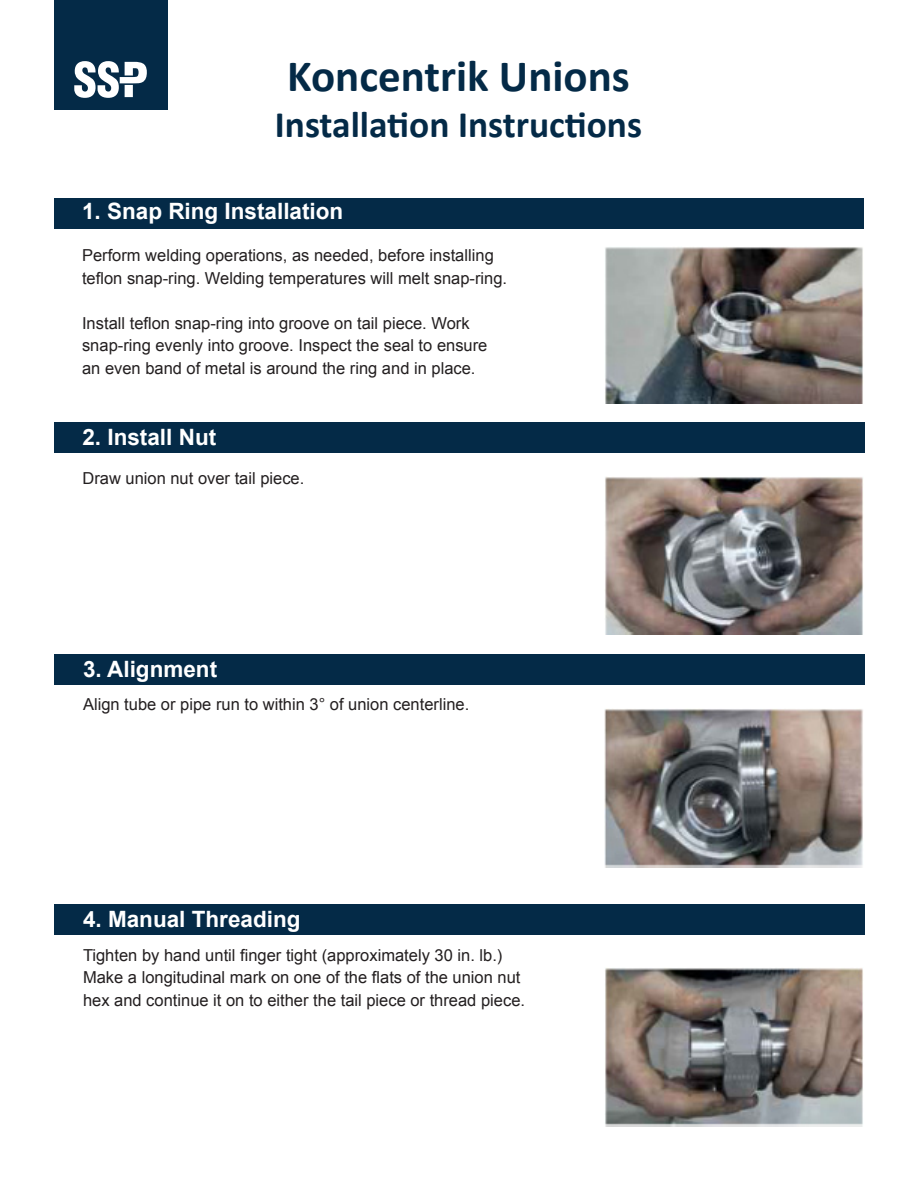
<style>
.page{position:relative;width:918px;height:1188px;background:#fff}
.page>*{position:absolute;margin:0;border:0;box-sizing:border-box;transform-origin:0 0}
.t1{font:700 45px "Calibri";color:#042a47}
.t2{font:700 37.5px "Calibri";color:#042a47}
.t3{font:700 22.5px "Arial";color:#fff}
.t4{font:16.5px/22.5px "Arial";color:#231f20}
</style>
<div class="page">
<div style="left:54px;top:0;width:113px;height:109px;background:#042a47"></div>
<svg style="left:74px;top:61px;width:73px;height:37px"></svg>
<div style="left:54px;top:199px;width:810px;height:30px;background:#042a47"></div>
<div style="left:54px;top:422px;width:810px;height:31px;background:#042a47"></div>
<div style="left:54px;top:655px;width:810px;height:30px;background:#042a47"></div>
<div style="left:54px;top:904px;width:810px;height:31px;background:#042a47"></div>
<img style="left:605px;top:247px;width:258px;height:157px">
<img style="left:605px;top:477px;width:258px;height:157px">
<img style="left:604px;top:709px;width:259px;height:159px">
<img style="left:605px;top:968px;width:258px;height:159px">
<p class="t1" style="left:287px;top:47px;width:344px">Koncentrik Unions</p>
<p class="t2" style="left:275px;top:101px;width:369px">Installation Instructions</p>
<p class="t3" style="left:82px;top:197px;width:263px">1. Snap Ring Installation</p>
<p class="t4" style="left:82px;top:244px;width:427px">Perform welding operations, as needed, before installing teflon snap-ring. Welding temperatures will melt snap-ring.</p>
<p class="t4" style="left:82px;top:312px;width:407px">Install teflon snap-ring into groove on tail piece. Work snap-ring evenly into groove. Inspect the seal to ensure an even band of metal is around the ring and in place.</p>
<p class="t3" style="left:82px;top:422px;width:135px">2. Install Nut</p>
<p class="t4" style="left:82px;top:467px;width:223px">Draw union nut over tail piece.</p>
<p class="t3" style="left:83px;top:654px;width:136px">3. Alignment</p>
<p class="t4" style="left:83px;top:693px;width:388px">Align tube or pipe run to within 3° of union centerline.</p>
<p class="t3" style="left:83px;top:904px;width:219px">4. Manual Threading</p>
<p class="t4" style="left:83px;top:944px;width:444px">Tighten by hand until finger tight (approximately 30 in. lb.)<br>Make a longitudinal mark on one of the flats of the union nut hex and continue it on to either the tail piece or thread piece.</p>
</div>
